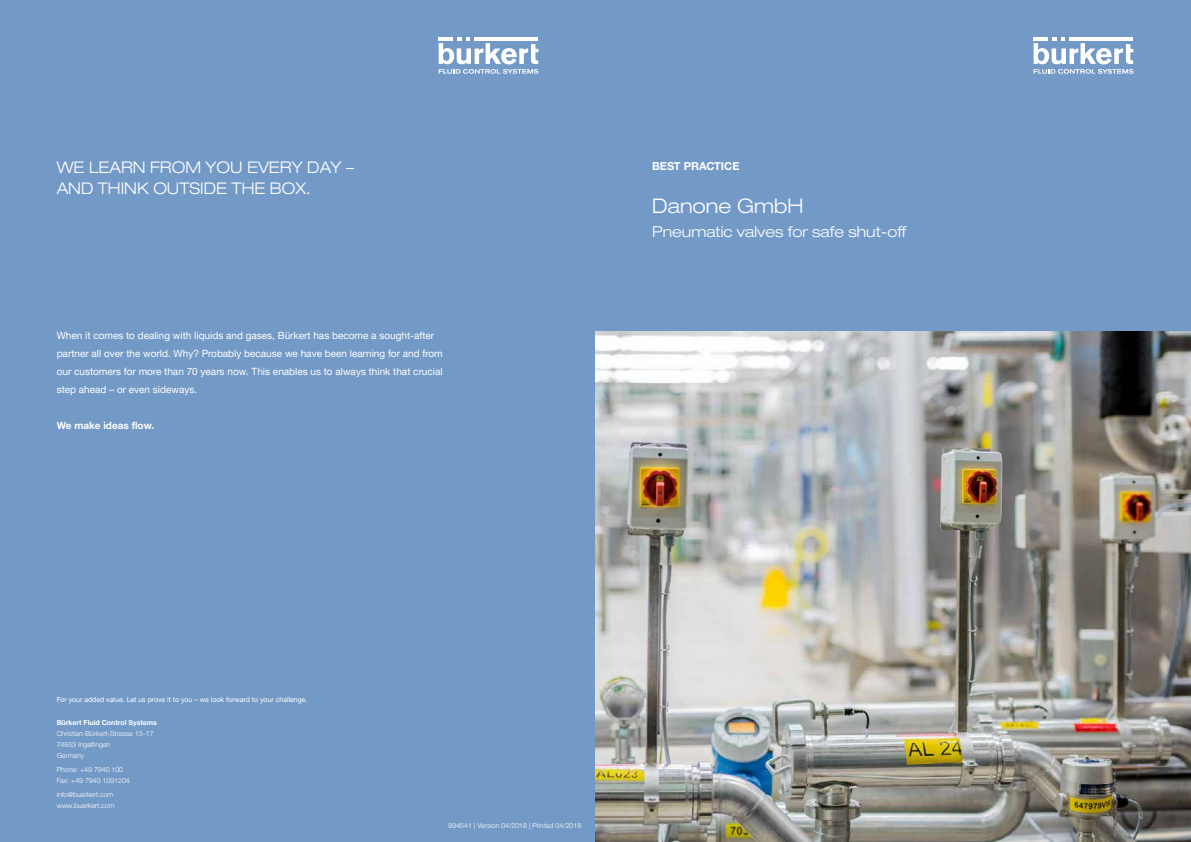
<style>
.page{position:relative;width:1191px;height:842px;background:#fff}
.page>*{position:absolute;margin:0;border:0;box-sizing:border-box;transform-origin:0 0}
.t1{font:300 expanded 20px "Helvetica Neue LTW1 G";color:#fff}
.t2{font:300 expanded 16px/21px "Helvetica Neue LTW1 G";color:#fff}
.t3{font:300 expanded 15px "Helvetica Neue LTW1 G";color:#fff}
.t4{font:700 11px "Helvetica Neue LTW1 G";color:#fff}
.t5{font:10px/18px "Helvetica Neue LTW1 G";color:#fff}
.t6{font:700 10px "Helvetica Neue LTW1 G";color:#fff}
.t7{font:300 7px/11px "Helvetica Neue LTW1 G";color:#fff}
.t8{font:7px "Helvetica Neue LTW1 G";color:#fff}
.t9{font:700 7px "Helvetica Neue LTW1 G";color:#fff}
</style>
<div class="page">
<div style="left:560px;top:0;width:631px;height:332px;background:#7399c6"></div>
<div style="left:0;top:0;width:595px;height:842px;background:#7399c6"></div>
<img style="left:595px;top:332px;width:596px;height:510px">
<svg style="left:1033px;top:37px;width:100px;height:37px"></svg>
<svg style="left:438px;top:37px;width:100px;height:37px"></svg>
<h2 class="t2" style="left:57px;top:157px;width:299px">WE LEARN FROM YOU EVERY DAY –<br>AND THINK OUTSIDE THE BOX.</h2>
<p class="t5" style="left:57px;top:326px;width:388px">When it comes to dealing with liquids and gases, Bürkert has become a sought-after partner all over the world. Why? Probably because we have been learning for and from our customers for more than 70 years now. This enables us to always think that crucial step ahead – or even sideways.</p>
<p class="t6" style="left:57px;top:419px;width:99px">We make ideas flow.</p>
<p class="t4" style="left:652px;top:159px;width:89px">Best Practice</p>
<h1 class="t1" style="left:652px;top:194px;width:153px">Danone GmbH</h1>
<h3 class="t3" style="left:652px;top:223px;width:256px">Pneumatic valves for safe shut-off</h3>
<p class="t8" style="left:57px;top:695px;width:252px">For your added value. Let us prove it to you – we look forward to your challenge.</p>
<p class="t9" style="left:57px;top:718px;width:102px">Bürkert Fluid Control Systems</p>
<p class="t7" style="left:57px;top:728px;width:99px">Christian-Bürkert-Strasse 13–17<br>74653 Ingelfingen<br>Germany</p>
<p class="t7" style="left:57px;top:764px;width:75px">Phone: +49 7940 100<br>Fax: +49 7940 1091204</p>
<p class="t7" style="left:57px;top:789px;width:59px">info@buerkert.com www.buerkert.com</p>
<p class="t7" style="left:448px;top:820px;width:134px">894541 | Version 04/2018 | Printed 04/2018</p>
</div>
